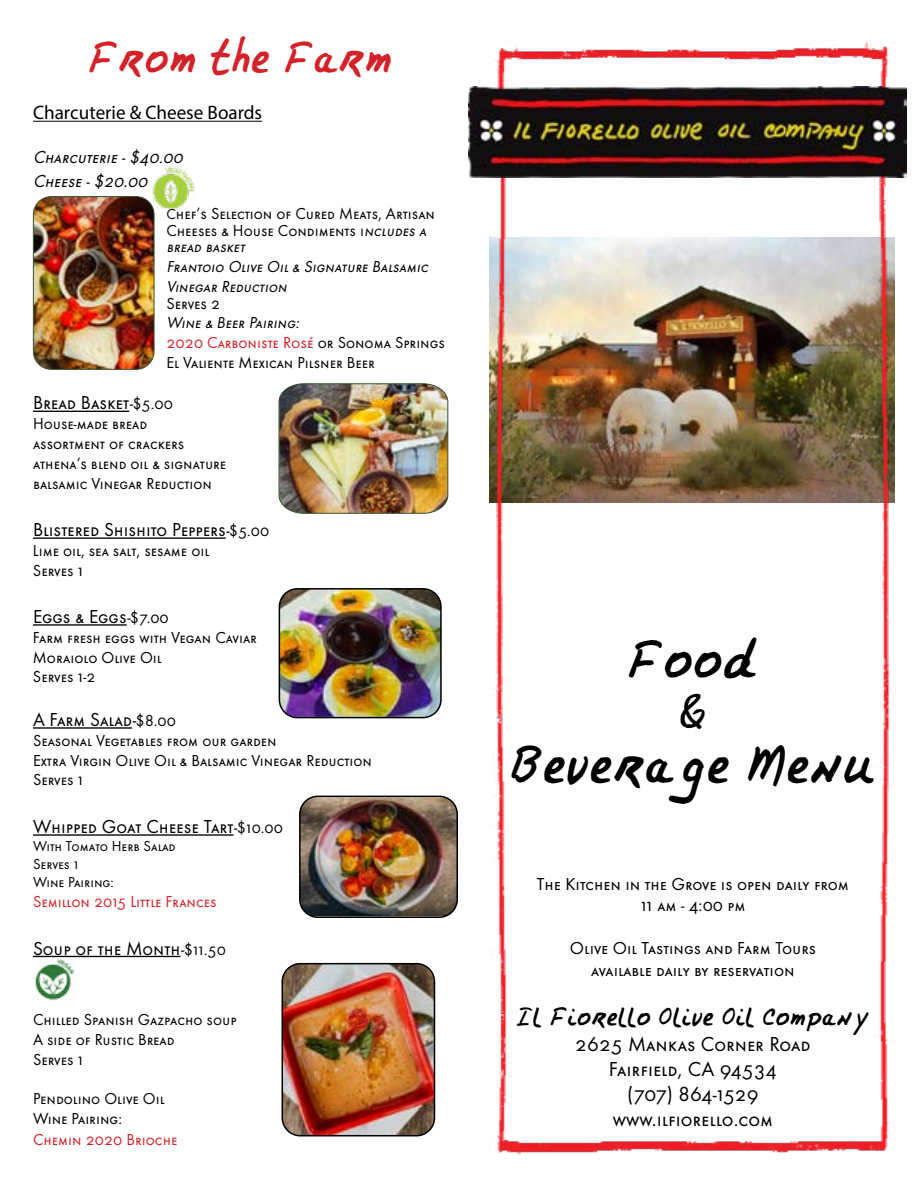
<style>
.page{position:relative;width:918px;height:1188px;background:#fff}
.page>*{position:absolute;margin:0;border:0;box-sizing:border-box;transform-origin:0 0}
.t1{font:43.5px/52.2px "Fiorello";color:#000;text-align:center}
.t2{font:36px "Fiorello";color:#d2232a}
.t3{font:21px/25.2px "Futura SCTOT";color:#000;text-align:center}
.t4{font:21px "Fiorello";color:#000}
.t5{font:19.5px "Futura SCTOT";color:#000}
.t6{font:19.5px "Myriad Pro";color:#000}
.t7{font:18px/21.6px "Futura SCTOT";color:#000;text-align:center}
.t8{font:italic 18px/23.7px "Futura SCTOT";color:#000}
.t9{font:16.5px/19.8px "Futura SCTOT";color:#000}
.t10{font:italic 16.5px/19.8px "Futura SCTOT";color:#000}
.t11{font:16.5px "Futura SCTOT";color:#d2232a}
.t12{font:15px/18px "Futura SCTOT";color:#000}
.s1{font-family:"Futura TOT"}
.s2{font-size:15px}
.s3{font-style:italic}
.s4{color:#d2232a}
.s5{font-style:italic;font-size:18px}
.s6{font-size:16.5px}
.s7{font-style:italic;font-size:18.3px}
</style>
<div class="page">
<img style="left:490px;top:40px;width:405px;height:1116px">
<img style="left:469px;top:86px;width:437px;height:92px">
<hr style="left:33px;top:121px;width:229px;height:1px;background:#000">
<hr style="left:33px;top:411px;width:96px;height:1px;background:#000">
<hr style="left:33px;top:537px;width:193px;height:2px;background:#000">
<hr style="left:33px;top:624px;width:94px;height:2px;background:#000">
<hr style="left:33px;top:727px;width:99px;height:2px;background:#000">
<hr style="left:33px;top:834px;width:201px;height:2px;background:#000">
<hr style="left:33px;top:956px;width:147px;height:1px;background:#000">
<img style="left:152px;top:167px;width:42px;height:42px">
<img style="left:35px;top:959px;width:40px;height:41px">
<img style="left:34px;top:197px;width:120px;height:172px">
<div style="left:33px;top:196px;width:121px;height:174px;border:1px solid #35542f;border-radius:18px"></div>
<img style="left:278px;top:383px;width:171px;height:131px">
<img style="left:279px;top:589px;width:160px;height:128px">
<div style="left:279px;top:588px;width:163px;height:130px;border:2px solid #000;border-radius:18px"></div>
<img style="left:300px;top:797px;width:157px;height:118px">
<div style="left:299px;top:796px;width:159px;height:122px;border:2px solid #000;border-radius:18px"></div>
<img style="left:282px;top:964px;width:152px;height:172px">
<div style="left:282px;top:963px;width:153px;height:173px;border:2px solid #000;border-radius:18px"></div>
<h2 class="t2" style="left:89px;top:39px;width:305px">From the Farm</h2>
<p class="t6" style="left:33px;top:101px;width:231px">Charcuterie &amp; Cheese Boards</p>
<p class="t8" style="left:33px;top:145px;width:155px"><span class="s1">C</span>harcuterie-$40.00<br>Cheese-$20.00</p>
<p class="t9" style="left:166px;top:206px;width:270px;line-height:16.5px"><span class="s2">C</span>hef’s Selection of Cured Meats, Artisan<br>Cheeses &amp; House Condiments i<span class="s3">ncludes a bread basket</span></p>
<p class="t10" style="left:166px;top:257px;width:266px">Frantoio Olive Oil &amp; Signature Balsamic<br>Vinegar Reduction</p>
<p class="t9" style="left:166px;top:293px;width:55px">Serves 2</p>
<p class="t9" style="left:166px;top:313px;width:280px"><span class="s3">Wine &amp; Beer Pairing:<br></span><span class="s4">2020 Carboniste Rosé</span> or Sonoma Springs<br>El Valiente Mexican Pilsner Beer</p>
<p class="t5" style="left:33px;top:392px;width:141px">Bread Basket<span class="s5">-</span><span class="s6">$5.00</span></p>
<p class="t9" style="left:33px;top:414px;width:195px">House-made bread<br>assortment of crackers athena’s blend oil &amp; signature balsamic Vinegar Reduction</p>
<p class="t5" style="left:33px;top:519px;width:238px">Blistered Shishito Peppers<span class="s5">-</span><span class="s6">$5.00</span></p>
<p class="t9" style="left:33px;top:541px;width:178px">Lime oil, sea salt, sesame oil<br>Serves 1</p>
<p class="t5" style="left:33px;top:606px;width:137px">Eggs &amp; Eggs<span class="s7">-</span><span class="s6">$7.00</span></p>
<p class="t9" style="left:33px;top:628px;width:226px">Farm fresh eggs with Vegan Caviar<br>Moraiolo Olive Oil<br>Serves 1-2</p>
<p class="t5" style="left:33px;top:709px;width:144px">A Farm Salad<span class="s3">-</span><span class="s6">$8.00</span></p>
<p class="t9" style="left:33px;top:731px;width:341px">Seasonal Vegetables from our garden<br>Extra Virgin Olive Oil &amp; Balsamic Vinegar Reduction<br>Serves 1</p>
<p class="t5" style="left:33px;top:816px;width:252px">Whipped Goat Cheese Tart<span class="s5">-</span><span class="s6">$10.00</span></p>
<p class="t12" style="left:33px;top:837px;width:144px">With Tomato Herb Salad<br>Serves 1<br>Wine Pairing:</p>
<p class="t11" style="left:33px;top:892px;width:185px">Semillon 2015 Little Frances</p>
<p class="t5" style="left:33px;top:937px;width:195px">Soup of the Month<span class="s5">-</span><span class="s6">$11.50</span></p>
<p class="t9" style="left:33px;top:1010px;width:205px">Chilled Spanish Gazpacho soup<br>A side of Rustic Bread<br>Serves 1</p>
<p class="t9" style="left:33px;top:1089px;width:133px">Pendolino Olive Oil<br>Wine Pairing:</p>
<p class="t11" style="left:33px;top:1131px;width:146px">Chemin 2020 Brioche</p>
<h1 class="t1" style="left:510px;top:636px;width:367px">Food<br>&amp;<br>Beverag e Menu</h1>
<p class="t7" style="left:537px;top:873px;width:314px">The Kitchen in the Grove is open daily from<br>11 am - 4:00 pm</p>
<p class="t7" style="left:570px;top:938px;width:248px">Olive Oil Tastings and Farm Tours available daily by reservation</p>
<p class="t4" style="left:516px;top:1006px;width:355px">Il Fiorello Olive Oil Company</p>
<p class="t3" style="left:575px;top:1031px;width:237px">2625 Mankas Corner Road<br>Fairfield, CA 94534<br>(707) 864-1529 www.ilfiorello.com</p>
</div>
